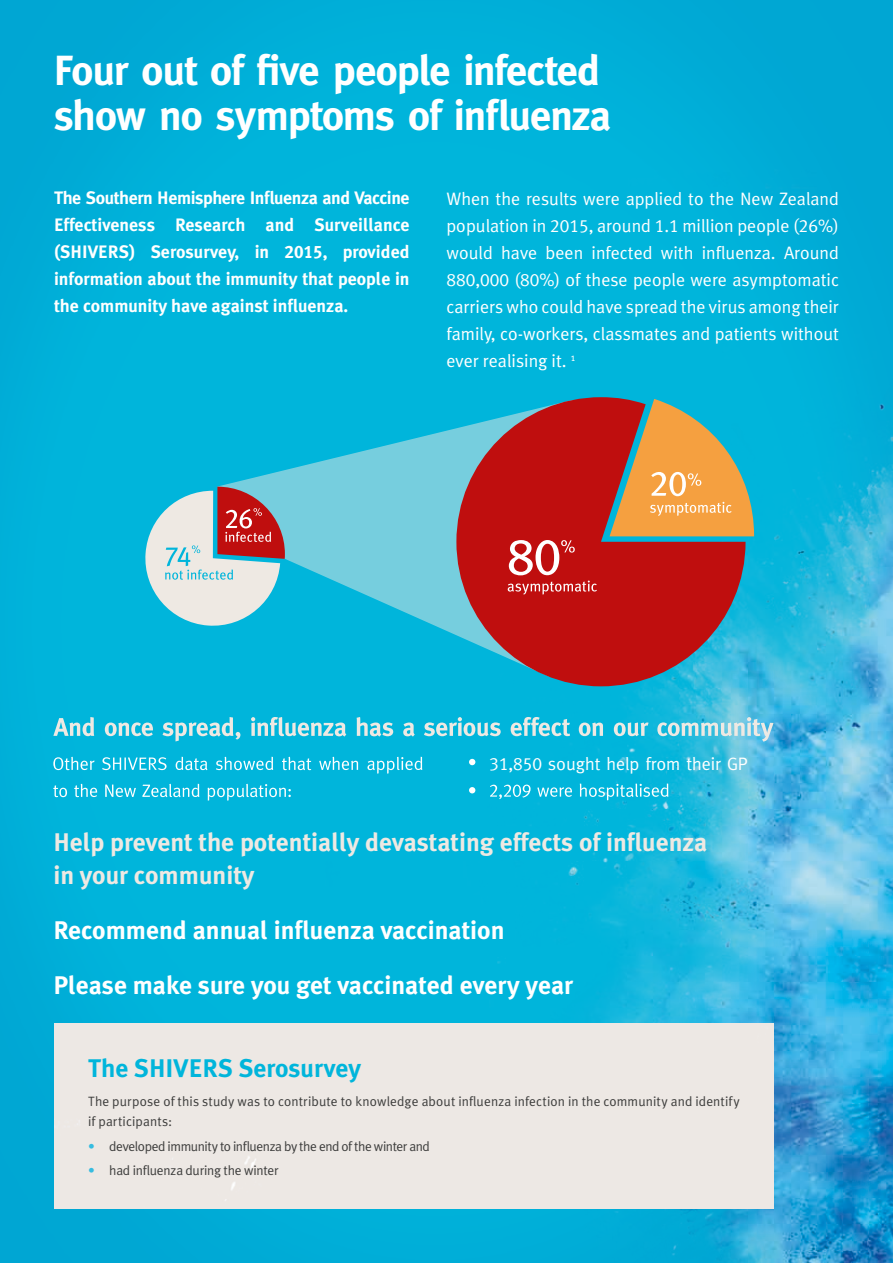
<style>
.page{position:relative;width:893px;height:1263px;background:#fff}
.page>*{position:absolute;margin:0;border:0;box-sizing:border-box;transform-origin:0 0}
.t1{font:700 42.3px/45px "Meta";letter-spacing:-.025em;color:#fff}
.t2{font:700 25.5px "Meta Plus";color:#fff}
.t3{font:700 25.5px/33px "Meta Plus";color:#eee9e3}
.t4{font:700 25.5px "Meta Plus";color:#00b5db}
.t5{font:18px/27px "Meta Plus Normal";color:#fff;text-align:justify}
.t6{font:700 18px/27px "Meta Plus";color:#fff;text-align:justify}
.t7{font:18px "Meta";color:#fff}
.t8{font:13.5px/20.2px "Meta Plus Normal";letter-spacing:.005em;color:#3d3d3c}
.t9{font:13.5px "Meta Plus Normal";letter-spacing:-.03em;color:#3d3d3c}
.t10{font:13.5px "Meta Plus Normal";letter-spacing:-.015em;color:#3d3d3c}
.s1{font-family:"Meta Plus Bold Caps";font-weight:400}
.s2{font-family:"Meta Plus Normal Caps"}
.s3{font-family:"Meta Caps"}
.s4{color:#36bce0}
</style>
<div class="page">
<img style="left:0;top:0;width:893px;height:1263px">
<img style="left:145px;top:154px;width:748px;height:1109px">
<svg style="left:469px;top:783px;width:199px;height:17px"></svg>
<svg style="left:53px;top:784px;width:238px;height:17px"></svg>
<svg style="left:53px;top:757px;width:369px;height:17px"></svg>
<svg style="left:53px;top:717px;width:721px;height:24px"></svg>
<svg style="left:217px;top:400px;width:239px;height:276px;fill:#00b5db"></svg>
<svg style="left:456px;top:397px;width:289px;height:289px;fill:#bf0e0e"></svg>
<svg style="left:508px;top:540px;width:89px;height:54px"></svg>
<svg style="left:609px;top:399px;width:145px;height:137px"></svg>
<svg style="left:143px;top:487px;width:142px;height:141px"></svg>
<div style="left:54px;top:1023px;width:720px;height:186px;background:#ede8e4"></div>
<svg style="left:469px;top:759px;width:6px;height:6px"></svg>
<h1 class="t1" style="left:54px;top:48px;width:558px">Four out of five people infected show no symptoms of influenza</h1>
<p class="t6" style="left:54px;top:184px;width:357px">The Southern Hemisphere Influenza and Vaccine Effectiveness Research and Surveillance (SHIVERS) Serosurvey, in <span class="s1">2015</span>, provided information about the immunity that people in the community have against influenza.</p>
<p class="t5" style="left:446px;top:185px;width:394px">When the results were applied to the New Zealand population in <span class="s2">2015</span>, around <span class="s2">1.1</span> million people (<span class="s2">26</span>%) would have been infected with influenza. Around <span class="s2">880,000 (80%)</span> of these people were asymptomatic carriers who could have spread the virus among their family, co-workers, classmates and patients without ever realising it. <sup>1</sup></p>
<p class="t7" style="left:489px;top:754px;width:261px"><span class="s3">31,850</span> sought help from their GP</p>
<h2 class="t3" style="left:53px;top:826px;width:655px">Help prevent the potentially devastating effects of influenza in your community</h2>
<h2 class="t2" style="left:53px;top:916px;width:453px">Recommend annual influenza vaccination</h2>
<h2 class="t2" style="left:53px;top:971px;width:521px">Please make sure you get vaccinated every year</h2>
<h2 class="t4" style="left:88px;top:1053px;width:275px">The SHIVERS Serosurvey</h2>
<p class="t8" style="left:88px;top:1091px;width:653px">The purpose of this study was to contribute to knowledge about influenza infection in the community and identify if participants:</p>
<p class="t9" style="left:88px;top:1138px;width:343px"><span class="s4">•</span> developed immunity to influenza by the end of the winter and</p>
<p class="t10" style="left:88px;top:1162px;width:192px"><span class="s4">•</span> had influenza during the winter</p>
</div>
